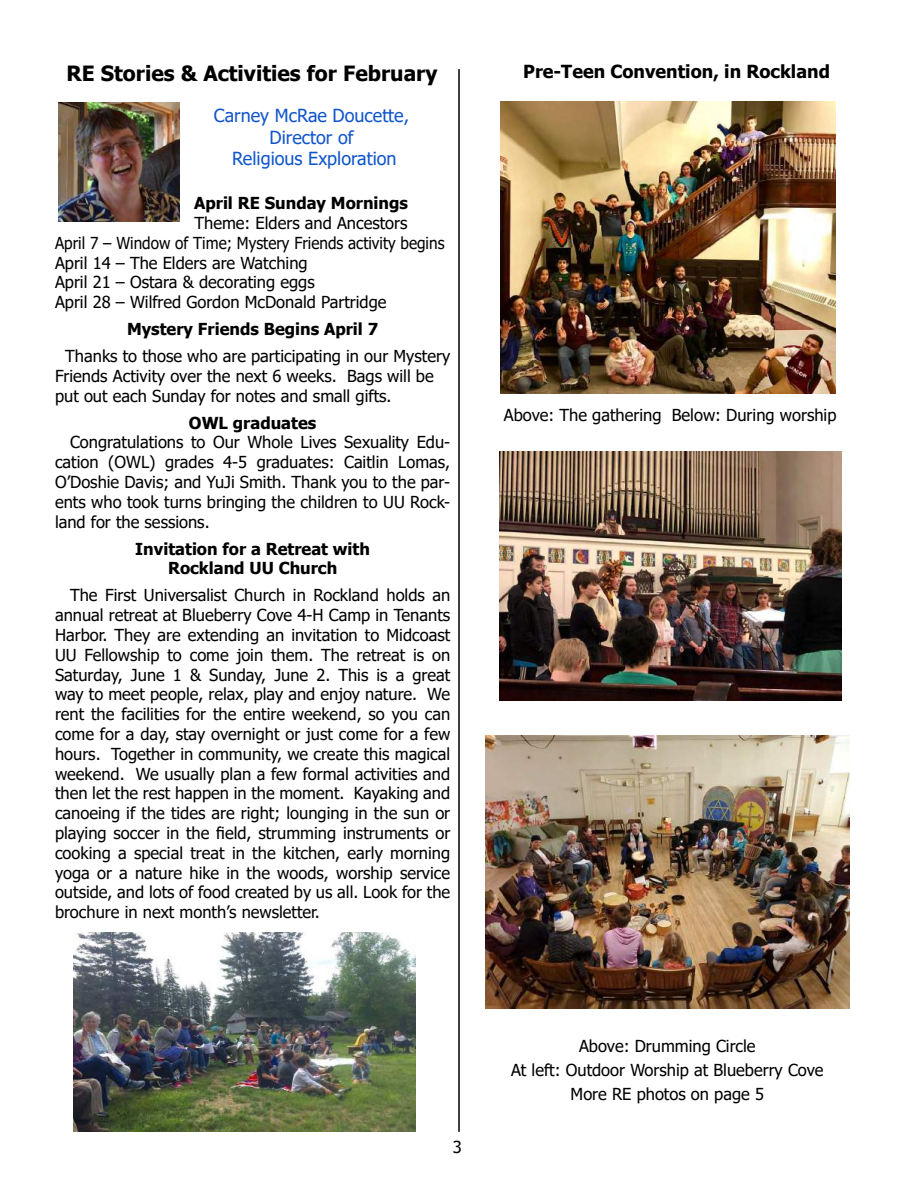
<style>
.page{position:relative;width:918px;height:1188px;background:#fff}
.page>*{position:absolute;margin:0;border:0;box-sizing:border-box;transform-origin:0 0}
.t1{font:700 21px "Tahoma";color:#000}
.t2{font:18px/21.6px "Tahoma";color:#15c;text-align:center}
.t3{font:700 18px "Tahoma";color:#000}
.t4{font:16.5px/19.8px "Tahoma";color:#000}
.t5{font:700 16.5px/19.8px "Tahoma";color:#000;text-align:center}
</style>
<div class="page">
<hr style="left:458px;top:69px;width:2px;height:1063px;background:#000">
<img style="left:59px;top:103px;width:121px;height:118px">
<img style="left:501px;top:102px;width:334px;height:291px">
<img style="left:499px;top:451px;width:343px;height:250px">
<img style="left:485px;top:736px;width:364px;height:273px">
<img style="left:73px;top:932px;width:343px;height:200px">
<p class="t1" style="left:67px;top:58px;width:372px">RE Stories &amp; Activities for February</p>
<p class="t2" style="left:214px;top:106px;width:197px">Carney McRae Doucette,<br>Director of<br>Religious Exploration</p>
<p class="t5" style="left:194px;top:194px;width:215px">April RE Sunday Mornings</p>
<p class="t4" style="left:55px;top:214px;width:391px;text-indent:139px">Theme: Elders and Ancestors<br>April 7 – Window of Time; Mystery Friends activity begins April 14 – The Elders are Watching<br>April 21 – Ostara &amp; decorating eggs<br>April 28 – Wilfred Gordon McDonald Partridge</p>
<p class="t5" style="left:127px;top:320px;width:253px">Mystery Friends Begins April 7</p>
<p class="t4" style="left:55px;top:347px;width:397px;text-indent:10px">Thanks to those who are participating in our Mystery<br>Friends Activity over the next 6 weeks. Bags will be put out each Sunday for notes and small gifts.</p>
<p class="t5" style="left:189px;top:413px;width:129px">OWL graduates</p>
<p class="t4" style="left:55px;top:434px;width:397px;text-align:justify;text-indent:15px">Congratulations to Our Whole Lives Sexuality Edu&shy;cation (OWL) grades 4-5 graduates: Caitlin Lomas, O’Doshie Davis; and YuJi Smith. Thank you to the par&shy;ents who took turns bringing the children to UU Rock&shy;land for the sessions.</p>
<p class="t5" style="left:135px;top:539px;width:236px">Invitation for a Retreat with<br>Rockland UU Church</p>
<p class="t4" style="left:55px;top:587px;width:397px;text-align:justify;text-indent:15px">The First Universalist Church in Rockland holds an annual retreat at Blueberry Cove 4-H Camp in Tenants Harbor. They are extending an invitation to Midcoast UU Fellowship to come join them. The retreat is on Saturday, June 1 &amp; Sunday, June 2. This is a great way to meet people, relax, play and enjoy nature. We rent the facilities for the entire weekend, so you can come for a day, stay overnight or just come for a few hours. Together in community, we create this magical weekend. We usually plan a few formal activities and then let the rest happen in the moment. Kayaking and canoeing if the tides are right; lounging in the sun or playing soccer in the field, strumming instruments or cooking a special treat in the kitchen, early morning yoga or a nature hike in the woods, worship service outside, and lots of food created by us all. Look for the brochure in next month’s newsletter.</p>
<p class="t3" style="left:523px;top:59px;width:308px">Pre-Teen Convention, in Rockland</p>
<p class="t4" style="left:504px;top:406px;width:334px">Above: The gathering Below: During worship</p>
<p class="t4" style="left:453px;top:1138px;width:11px">3</p>
<p class="t4" style="left:511px;top:1035px;width:314px;line-height:24px;text-align:center">Above: Drumming Circle<br>At left: Outdoor Worship at Blueberry Cove<br>More RE photos on page 5</p>
</div>
